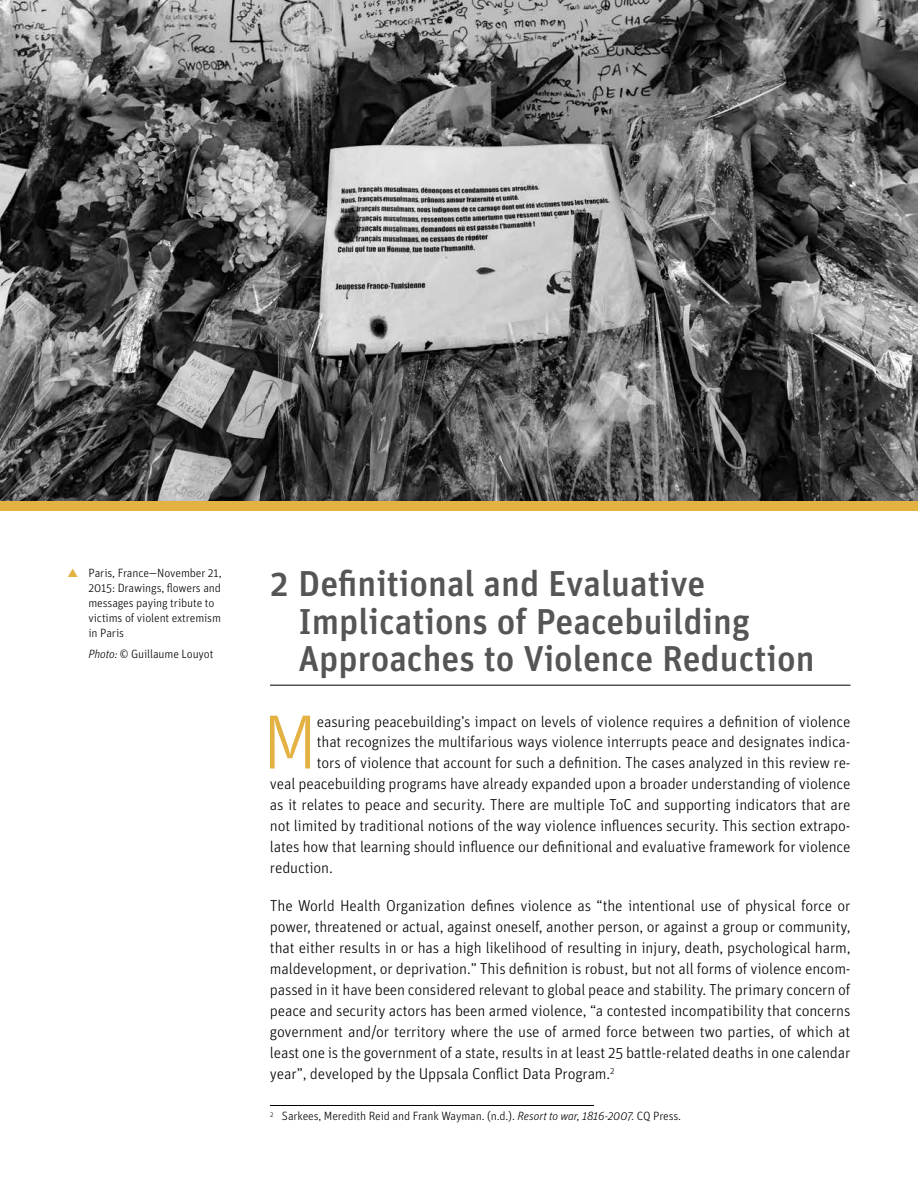
<style>
.page{position:relative;width:918px;height:1188px;background:#fff}
.page>*{position:absolute;margin:0;border:0;box-sizing:border-box;transform-origin:0 0}
.t1{font:300 76.95px "Unit";color:#e4b143}
.t2{font:500 36px/37.5px "Unit";color:#555}
.t3{font:300 15.75px/21px "Unit";letter-spacing:-.01em;color:#000;text-align:justify}
.t4{font:300 12px/15px "Unit";letter-spacing:-.01em;color:#000}
.s1{color:#e4b143}
.s2{font-style:italic}
</style>
<div class="page">
<hr style="left:270px;top:685px;width:580px;height:1px;background:#555">
<hr style="left:270px;top:1105px;width:324px;height:1px;background:#000">
<img style="left:0;top:0;width:918px;height:501px">
<div style="left:0;top:501px;width:918px;height:10px;background:#e4b143"></div>
<p class="t4" style="left:88px;top:565px;width:135px;text-indent:-21px"><span class="s1">▲</span> Paris, France—November 21,<br>2015: Drawings, flowers and messages paying tribute to victims of violent extremism in Paris</p>
<p class="t4" style="left:88px;top:646px;width:126px"><span class="s2">Photo:</span> © Guillaume Louyot</p>
<h2 class="t2" style="left:299px;top:564px;width:518px;text-indent:-29px">2 Definitional and Evaluative<br>Implications of Peacebuilding<br>Approaches to Violence Reduction</h2>
<h1 class="t1" style="left:262px;top:694px;width:57px">M</h1>
<p class="t3" style="left:317px;top:710px;width:535px">easuring peacebuilding’s impact on levels of violence requires a definition of violence</p>
<p class="t3" style="left:317px;top:731px;width:535px">that recognizes the multifarious ways violence interrupts peace and designates indica-</p>
<p class="t3" style="left:317px;top:752px;width:535px">tors of violence that account for such a definition. The cases analyzed in this review re-</p>
<p class="t3" style="left:270px;top:773px;width:582px">veal peacebuilding programs have already expanded upon a broader understanding of violence</p>
<p class="t3" style="left:270px;top:794px;width:582px">as it relates to peace and security. There are multiple ToC and supporting indicators that are</p>
<p class="t3" style="left:270px;top:815px;width:582px">not limited by traditional notions of the way violence influences security. This section extrapo-</p>
<p class="t3" style="left:270px;top:836px;width:582px">lates how that learning should influence our definitional and evaluative framework for violence</p>
<p class="t3" style="left:270px;top:857px;width:64px">reduction.</p>
<p class="t3" style="left:270px;top:895px;width:582px">The World Health Organization defines violence as “the intentional use of physical force or power, threatened or actual, against oneself, another person, or against a group or community, that either results in or has a high likelihood of resulting in injury, death, psychological harm, maldevelopment, or deprivation.” This definition is robust, but not all forms of violence encom&shy;passed in it have been considered relevant to global peace and stability. The primary concern of peace and security actors has been armed violence, “a contested incompatibility that concerns government and/or territory where the use of armed force between two parties, of which at least one is the government of a state, results in at least 25 battle-related deaths in one calendar year”, developed by the Uppsala Conflict Data Program.<sup>2</sup></p>
<p class="t4" style="left:270px;top:1109px;width:413px"><sup>2</sup> Sarkees, Meredith Reid and Frank Wayman. (n.d.). <span class="s2">Resort to war, 1816-2007.</span> CQ Press.</p>
</div>
